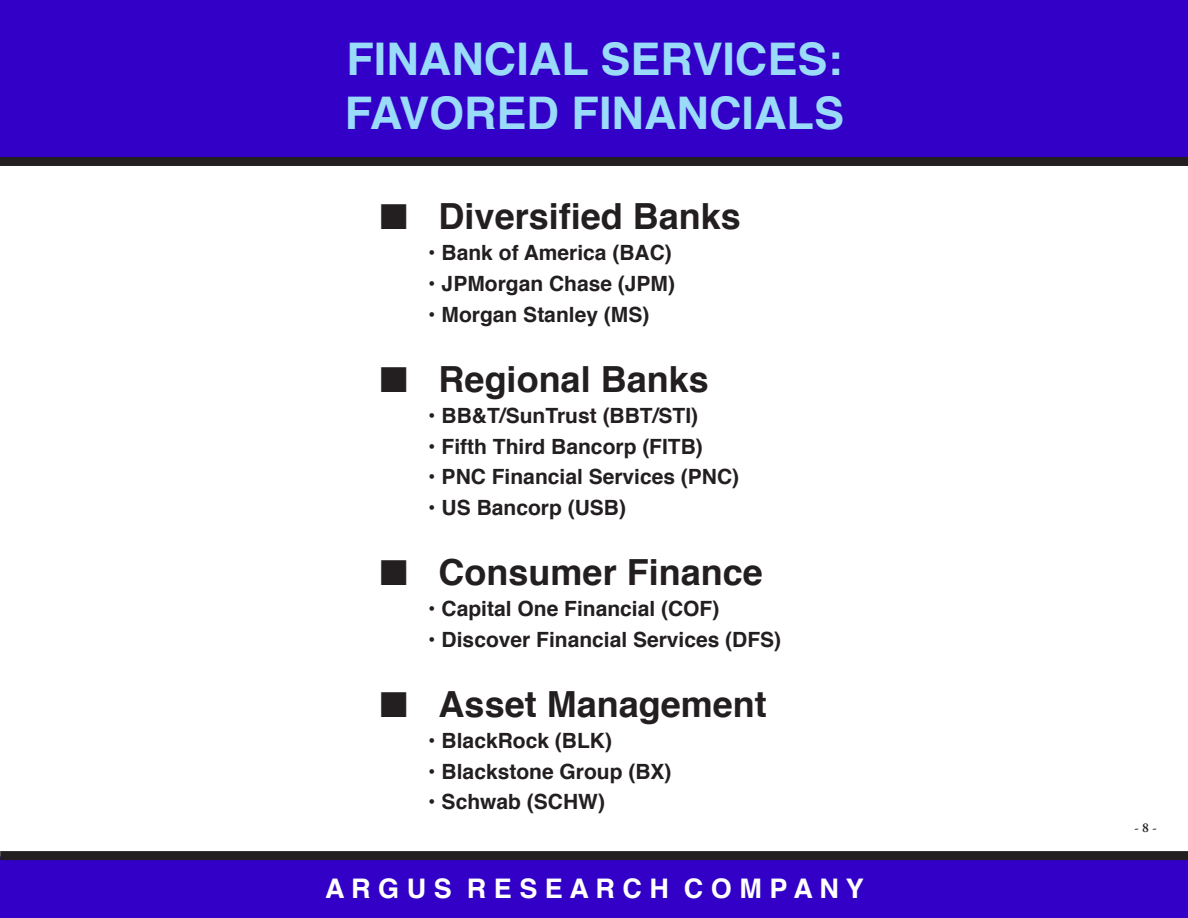
<style>
.page{position:relative;width:1188px;height:918px;background:#fff}
.page>*{position:absolute;margin:0;border:0;box-sizing:border-box;transform-origin:0 0}
.ConCall_Page_Head{font:700 45px/54px "Helvetica";color:#99dbf8}
.t1{font:700 36px "Helvetica";color:#231f20}
.t2{font:700 27px "Helvetica";color:#fff}
.t3{font:700 21px "Helvetica";color:#231f20}
.t4{font:600 13.5px "Adobe Garamond Pro";color:#231f20}
</style>
<div class="page">
<div style="left:0;top:860px;width:1188px;height:58px;background:#3200c7"></div>
<div style="left:0;top:0;width:1188px;height:160px;background:#3200c7"></div>
<div style="left:0;top:157px;width:1188px;height:9px;background:#231f20"></div>
<div style="left:0;top:851px;width:1188px;height:9px;background:#231f20"></div>
<p class="ConCall_Page_Head" style="left:345px;top:33px;width:501px">FINANCIAL SERVICES:<br>FAVORED FINANCIALS</p>
<p class="t1" style="left:380px;top:188px;width:362px">■ Diversified Banks</p>
<p class="t3" style="left:428px;top:236px;width:245px">• Bank of America (BAC)</p>
<p class="t3" style="left:428px;top:267px;width:248px">• JPMorgan Chase (JPM)</p>
<p class="t3" style="left:428px;top:297px;width:223px">• Morgan Stanley (MS)</p>
<p class="t1" style="left:380px;top:350px;width:330px">■ Regional Banks</p>
<p class="t3" style="left:428px;top:398px;width:272px">• BB&amp;T/SunTrust (BBT/STI)</p>
<p class="t3" style="left:428px;top:429px;width:276px">• Fifth Third Bancorp (FITB)</p>
<p class="t3" style="left:428px;top:460px;width:313px">• PNC Financial Services (PNC)</p>
<p class="t3" style="left:428px;top:491px;width:199px">• US Bancorp (USB)</p>
<p class="t1" style="left:380px;top:544px;width:384px">■ Consumer Finance</p>
<p class="t3" style="left:428px;top:592px;width:293px">• Capital One Financial (COF)</p>
<p class="t3" style="left:428px;top:623px;width:355px">• Discover Financial Services (DFS)</p>
<p class="t1" style="left:380px;top:676px;width:388px">■ Asset Management</p>
<p class="t3" style="left:428px;top:724px;width:185px">• BlackRock (BLK)</p>
<p class="t3" style="left:428px;top:754px;width:245px">• Blackstone Group (BX)</p>
<p class="t3" style="left:428px;top:785px;width:178px">• Schwab (SCHW)</p>
<p class="t2" style="left:325px;top:867px;width:540px">A R G U S R E S E A R C H C O M P A N Y</p>
<p class="t4" style="left:1135px;top:820px;width:24px">- 8 -</p>
</div>
